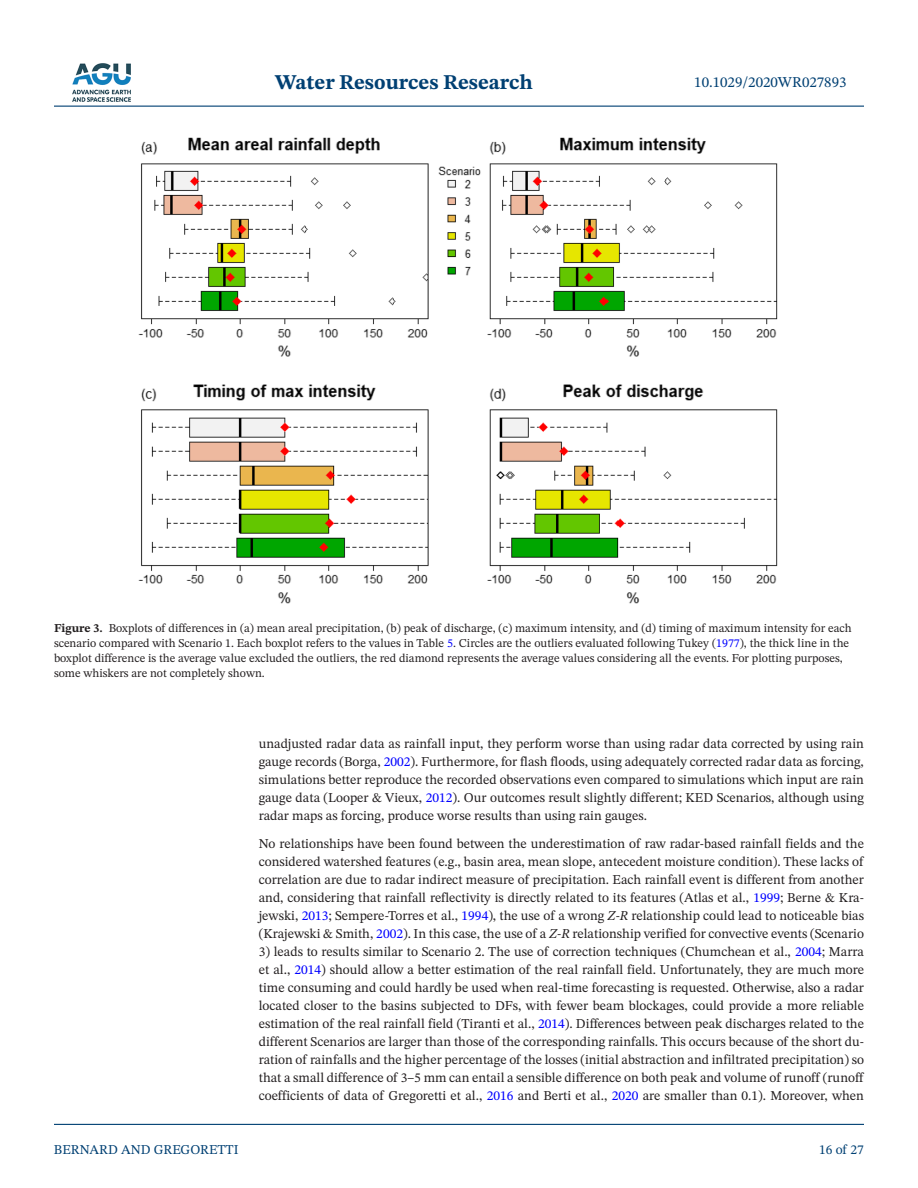
<style>
.page{position:relative;width:918px;height:1188px;background:#fff}
.page>*{position:absolute;margin:0;border:0;box-sizing:border-box;transform-origin:0 0}
.t1{font:700 21px "STIX Two Text";color:#004073}
.t2{font:15px "STIX Two Text";color:#004073}
.t3{font:13.5px/18px "STIX Two Text";color:#231f20;text-align:justify}
.t4{font:13.5px "STIX Two Text";color:#004073}
.t5{font:12px/15px "STIX Two Text";color:#231f20}
.s1{font-weight:700}
.s2{color:#00f}
.s3{font-style:italic}
</style>
<div class="page">
<hr style="left:54px;top:106px;width:810px;height:1px;background:#004073">
<hr style="left:54px;top:1124px;width:810px;height:1px;background:#004073">
<img style="left:72px;top:63px;width:59px;height:39px">
<img style="left:139px;top:137px;width:639px;height:467px">
<h1 class="t1" style="left:275px;top:67px;width:260px">Water Resources Research</h1>
<p class="t2" style="left:694px;top:72px;width:154px">10.1029/2020WR027893</p>
<p class="t5" style="left:54px;top:621px;width:799px"><span class="s1">Figure 3.</span> Boxplots of differences in (a) mean areal precipitation, (b) peak of discharge, (c) maximum intensity, and (d) timing of maximum intensity for each scenario compared with Scenario 1. Each boxplot refers to the values in Table <span class="s2">5</span>. Circles are the outliers evaluated following Tukey (<span class="s2">1977</span>), the thick line in the boxplot difference is the average value excluded the outliers, the red diamond represents the average values considering all the events. For plotting purposes, some whiskers are not completely shown.</p>
<p class="t4" style="left:54px;top:1140px;width:186px">BERNARD AND GREGORETTI</p>
<p class="t3" style="left:259px;top:734px;width:607px">unadjusted radar data as rainfall input, they perform worse than using radar data corrected by using rain gauge records (Borga, <span class="s2">2002</span>). Furthermore, for flash floods, using adequately corrected radar data as forcing, simulations better reproduce the recorded observations even compared to simulations which input are rain gauge data (Looper &amp; Vieux, <span class="s2">2012</span>). Our outcomes result slightly different; KED Scenarios, although using radar maps as forcing, produce worse results than using rain gauges.</p>
<p class="t3" style="left:259px;top:835px;width:607px">No relationships have been found between the underestimation of raw radar-based rainfall fields and the considered watershed features (e.g., basin area, mean slope, antecedent moisture condition). These lacks of correlation are due to radar indirect measure of precipitation. Each rainfall event is different from another and, considering that rainfall reflectivity is directly related to its features (Atlas et al., <span class="s2">1999</span>; Berne &amp; Kra&shy;jewski, <span class="s2">2013</span>; Sempere-Torres et al., <span class="s2">1994</span>), the use of a wrong <span class="s3">Z</span>-<span class="s3">R</span> relationship could lead to noticeable bias (Krajewski &amp; Smith, <span class="s2">2002</span>). In this case, the use of a <span class="s3">Z</span>-<span class="s3">R</span> relationship verified for convective events (Scenario</p>
<p class="t3" style="left:259px;top:943px;width:607px">3) leads to results similar to Scenario 2. The use of correction techniques (Chumchean et al., <span class="s2">2004</span>; Marra et al., <span class="s2">2014</span>) should allow a better estimation of the real rainfall field. Unfortunately, they are much more time consuming and could hardly be used when real-time forecasting is requested. Otherwise, also a radar located closer to the basins subjected to DFs, with fewer beam blockages, could provide a more reliable estimation of the real rainfall field (Tiranti et al., <span class="s2">2014</span>). Differences between peak discharges related to the different Scenarios are larger than those of the corresponding rainfalls. This occurs because of the short du&shy;ration of rainfalls and the higher percentage of the losses (initial abstraction and infiltrated precipitation) so that a small difference of 3–5 mm can entail a sensible difference on both peak and volume of runoff (runoff coefficients of data of Gregoretti et al., <span class="s2">2016</span> and Berti et al., <span class="s2">2020</span> are smaller than 0.1). Moreover, when</p>
<p class="t4" style="left:819px;top:1140px;width:46px">16 of 27</p>
</div>
